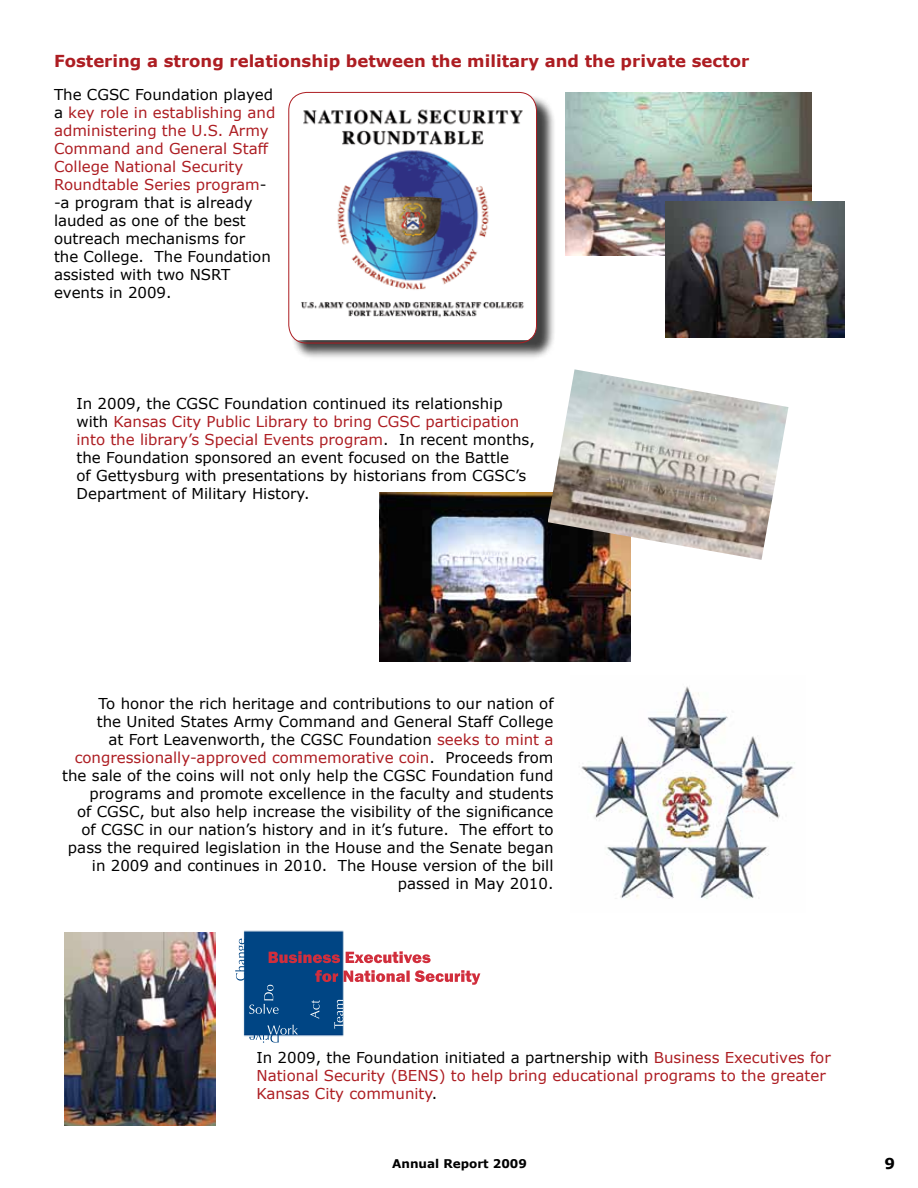
<style>
.page{position:relative;width:918px;height:1188px;background:#fff}
.page>*{position:absolute;margin:0;border:0;box-sizing:border-box;transform-origin:0 0}
.t1{font:700 16.5px "Verdana";color:#ad1d22}
.t2{font:15px/18px "Verdana";color:#000}
.t3{font:15px/18px "Verdana";color:#ad1d22}
.t4{font:700 15px "Verdana";color:#000}
.t5{font:700 12px "Verdana";color:#000}
.s1{color:#ad1d22}
.s2{color:#000}
</style>
<div class="page">
<div style="left:291px;top:94px;width:265px;height:268px;background:#000;opacity:.75"></div>
<img style="left:289px;top:92px;width:248px;height:248px">
<div style="left:288px;top:92px;width:249px;height:251px;border:1px solid #ad1d22;border-radius:18px"></div>
<img style="left:566px;top:92px;width:245px;height:163px">
<img style="left:665px;top:201px;width:180px;height:137px">
<img style="left:379px;top:492px;width:251px;height:170px">
<img style="left:548px;top:369px;width:240px;height:191px">
<img style="left:581px;top:686px;width:214px;height:213px">
<img style="left:65px;top:933px;width:151px;height:192px">
<img style="left:235px;top:930px;width:246px;height:107px">
<img style="left:269px;top:951px;width:162px;height:12px">
<img style="left:315px;top:970px;width:156px;height:12px">
<img style="left:249px;top:1033px;width:30px;height:10px">
<img style="left:235px;top:939px;width:14px;height:32px">
<img style="left:264px;top:985px;width:10px;height:16px">
<img style="left:310px;top:1000px;width:10px;height:19px">
<img style="left:334px;top:1000px;width:9px;height:29px">
<img style="left:249px;top:1004px;width:30px;height:10px">
<img style="left:267px;top:1025px;width:31px;height:10px">
<p class="t1" style="left:54px;top:50px;width:697px">Fostering a strong relationship between the military and the private sector</p>
<p class="t2" style="left:54px;top:85px;width:223px">The CGSC Foundation played a <span class="s1">key role in establishing and administering the U.S. Army<br>Command and General Staff<br>College National Security<br>Roundtable Series program</span>--a program that is already lauded as one of the best outreach mechanisms for<br>the College. The Foundation assisted with two NSRT events in 2009.</p>
<p class="t2" style="left:76px;top:394px;width:460px">In 2009, the CGSC Foundation continued its relationship with <span class="s1">Kansas City Public Library to bring CGSC participation into the library’s Special Events program</span>. In recent months, the Foundation sponsored an event focused on the Battle<br>of Gettysburg with presentations by historians from CGSC’s Department of Military History.</p>
<p class="t2" style="left:62px;top:694px;width:493px;text-align:right">To honor the rich heritage and contributions to our nation of<br>the United States Army Command and General Staff College<br>at Fort Leavenworth, the CGSC Foundation <span class="s1">seeks to mint a congressionally-approved commemorative coin</span>. Proceeds from the sale of the coins will not only help the CGSC Foundation fund programs and promote excellence in the faculty and students<br>of CGSC, but also help increase the visibility of the significance of CGSC in our nation’s history and in it’s future. The effort to pass the required legislation in the House and the Senate began in 2009 and continues in 2010. The House version of the bill passed in May 2010.</p>
<p class="t3" style="left:256px;top:1048px;width:576px"><span class="s2">In 2009, the Foundation initiated a partnership with</span> Business Executives for<br>National Security (BENS) to help bring educational programs to the greater<br>Kansas City community<span class="s2">.</span></p>
<p class="t5" style="left:392px;top:1156px;width:136px">Annual Report 2009</p>
<p class="t4" style="left:885px;top:1154px;width:12px">9</p>
</div>
